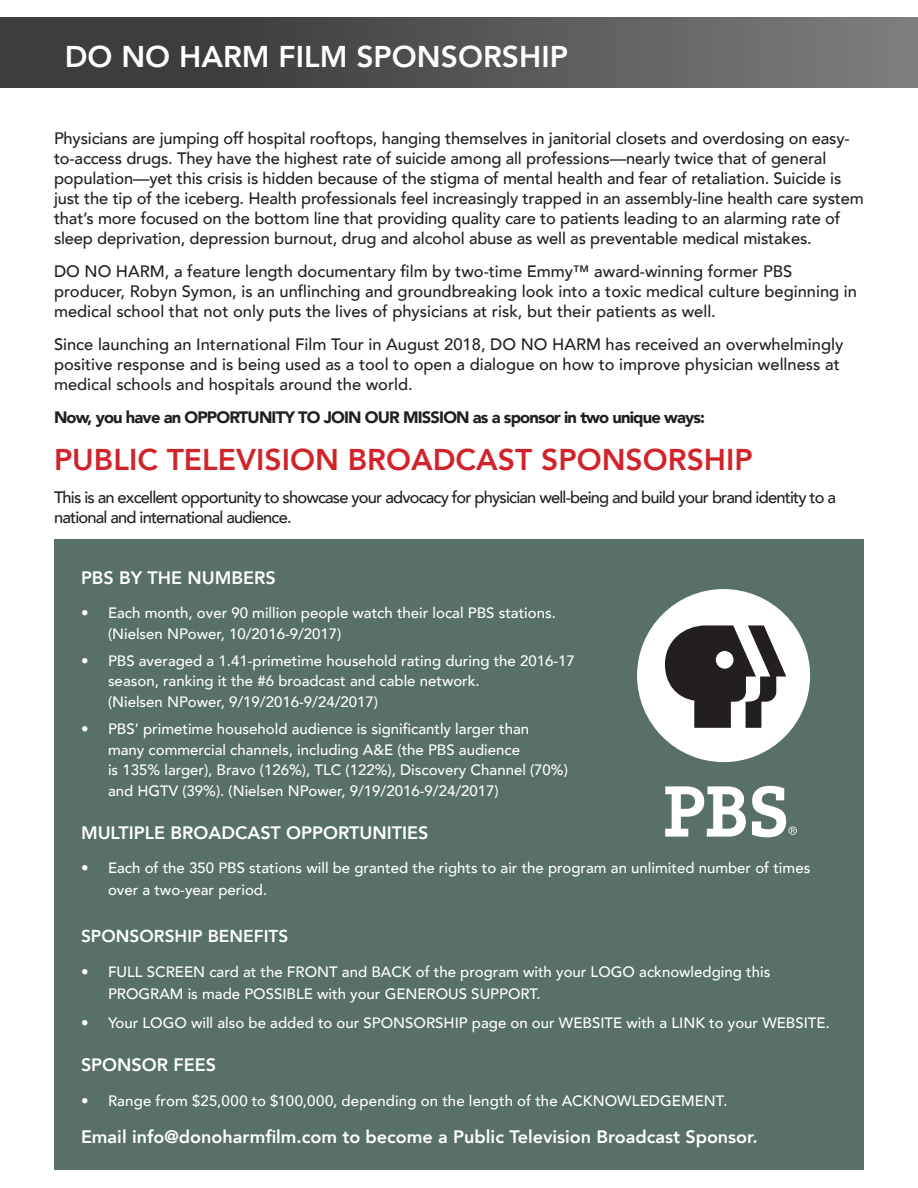
<style>
.page{position:relative;width:918px;height:1188px;background:#fff}
.page>*{position:absolute;margin:0;border:0;box-sizing:border-box;transform-origin:0 0}
.t1{font:800 30px "Avenir";color:#d1232a}
.t2{font:800 30px "Avenir";color:#fff}
.t3{font:800 18px "Avenir";color:#fff}
.t4{font:800 17.25px "Avenir";color:#fff}
.t5{font:500 16.5px/20px "Avenir";letter-spacing:-.01em;color:#231f20}
.t6{font:500 16.5px/20px "Avenir";letter-spacing:-.05em;color:#231f20}
.t7{font:900 16.5px "Avenir";letter-spacing:-.05em;color:#231f20}
.t8{font:500 15px/20.5px "Avenir";color:#fff}
</style>
<div class="page">
<div style="left:0;top:17px;width:918px;height:71px;background:linear-gradient(to right,#303231,#7a7b7b)"></div>
<div style="left:54px;top:539px;width:810px;height:631px;background:#587065"></div>
<div style="left:637px;top:589px;width:173px;height:173px;background:#fff;border-radius:50%"></div>
<svg style="left:665px;top:625px;width:146px;height:103px"></svg>
<svg style="left:665px;top:786px;width:81px;height:51px"></svg>
<svg style="left:752px;top:786px;width:45px;height:51px"></svg>
<h1 class="t2" style="left:65px;top:33px;width:505px">DO NO HARM FILM SPONSORSHIP</h1>
<p class="t5" style="left:54px;top:128px;width:811px">Physicians are jumping off hospital rooftops, hanging themselves in janitorial closets and overdosing on easy&shy;to-access drugs. They have the highest rate of suicide among all professions—nearly twice that of general population—yet this crisis is hidden because of the stigma of mental health and fear of retaliation. Suicide is just the tip of the iceberg. Health professionals feel increasingly trapped in an assembly-line health care system that’s more focused on the bottom line that providing quality care to patients leading to an alarming rate of sleep deprivation, depression burnout, drug and alcohol abuse as well as preventable medical mistakes.</p>
<p class="t5" style="left:54px;top:260px;width:805px">DO NO HARM, a feature length documentary film by two-time Emmy™ award-winning former PBS producer, Robyn Symon, is an unflinching and groundbreaking look into a toxic medical culture beginning in medical school that not only puts the lives of physicians at risk, but their patients as well.</p>
<p class="t5" style="left:54px;top:334px;width:791px">Since launching an International Film Tour in August 2018, DO NO HARM has received an overwhelmingly positive response and is being used as a tool to open a dialogue on how to improve physician wellness at medical schools and hospitals around the world.</p>
<p class="t7" style="left:54px;top:403px;width:653px">Now, you have an OPPORTUNITY TO JOIN OUR MISSION as a sponsor in two unique ways:</p>
<h1 class="t1" style="left:54px;top:436px;width:700px">PUBLIC TELEVISION BROADCAST SPONSORSHIP</h1>
<p class="t6" style="left:54px;top:487px;width:784px">This is an excellent opportunity to showcase your advocacy for physician well-being and build your brand identity to a national and international audience.</p>
<p class="t3" style="left:81px;top:564px;width:196px">PBS BY THE NUMBERS</p>
<p class="t8" style="left:108px;top:602px;width:449px;text-indent:-27px">• Each month, over 90 million people watch their local PBS stations. (Nielsen NPower, 10/2016-9/2017)</p>
<p class="t8" style="left:108px;top:650px;width:468px;text-indent:-27px">• PBS averaged a 1.41-primetime household rating during the 2016-17 season, ranking it the #6 broadcast and cable network.<br>(Nielsen NPower, 9/19/2016-9/24/2017)</p>
<p class="t8" style="left:108px;top:718px;width:461px;text-indent:-27px">• PBS’ primetime household audience is significantly larger than many commercial channels, including A&amp;E (the PBS audience<br>is 135% larger), Bravo (126%), TLC (122%), Discovery Channel (70%) and HGTV (39%). (Nielsen NPower, 9/19/2016-9/24/2017)</p>
<p class="t3" style="left:81px;top:818px;width:349px">MULTIPLE BROADCAST OPPORTUNITIES</p>
<p class="t8" style="left:108px;top:856px;width:704px;line-height:22px;text-indent:-27px">• Each of the 350 PBS stations will be granted the rights to air the program an unlimited number of times over a two-year period.</p>
<p class="t4" style="left:81px;top:922px;width:209px">SPONSORSHIP BENEFITS</p>
<p class="t8" style="left:108px;top:960px;width:664px;line-height:22px;text-indent:-27px">• FULL SCREEN card at the FRONT and BACK of the program with your LOGO acknowledging this<br>PROGRAM is made POSSIBLE with your GENEROUS SUPPORT.</p>
<p class="t8" style="left:81px;top:1012px;width:750px">• Your LOGO will also be added to our SPONSORSHIP page on our WEBSITE with a LINK to your WEBSITE.</p>
<p class="t3" style="left:81px;top:1051px;width:137px">SPONSOR FEES</p>
<p class="t8" style="left:81px;top:1090px;width:648px">• Range from $25,000 to $100,000, depending on the length of the ACKNOWLEDGEMENT.</p>
<p class="t3" style="left:81px;top:1122px;width:678px">Email info@donoharmfilm.com to become a Public Television Broadcast Sponsor.</p>
</div>
